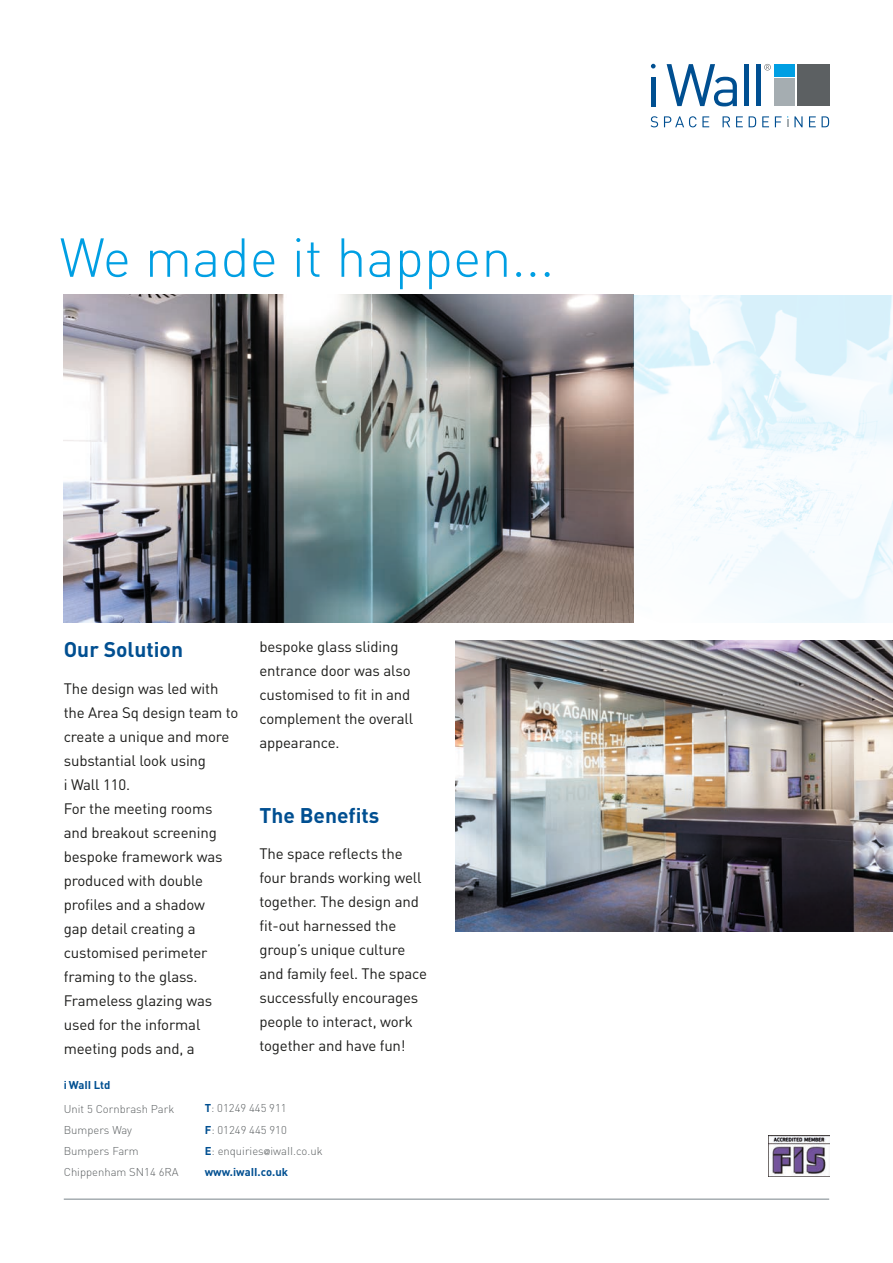
<style>
.page{position:relative;width:893px;height:1263px;background:#fff}
.page>*{position:absolute;margin:0;border:0;box-sizing:border-box;transform-origin:0 0}
.t1{font:54px "DIN Light Alternate";color:#009fe3}
.t2{font:700 21px "DIN";color:#004f91}
.Body{font:15px/24px "DIN";letter-spacing:-.01em;color:#1d1d1b}
.t3{font:300 11.25px "DIN";color:#5c6062}
.t4{font:700 11.25px "DIN";color:#004f91}
.s1{font-weight:700;color:#004f91}
.s2{font-family:"Helvetica Neue";font-weight:400;font-size:8.25px}
</style>
<div class="page">
<hr style="left:651px;top:77px;width:4px;height:29px;background:#004f91">
<svg style="left:667px;top:64px;width:70px;height:42px"></svg>
<svg style="left:651px;top:116px;width:7px;height:11px"></svg>
<svg style="left:664px;top:116px;width:45px;height:11px"></svg>
<svg style="left:723px;top:116px;width:7px;height:11px"></svg>
<svg style="left:736px;top:116px;width:7px;height:11px"></svg>
<svg style="left:749px;top:116px;width:7px;height:11px"></svg>
<svg style="left:762px;top:116px;width:7px;height:11px"></svg>
<svg style="left:794px;top:116px;width:9px;height:11px"></svg>
<svg style="left:809px;top:116px;width:20px;height:11px"></svg>
<svg style="left:651px;top:64px;width:5px;height:5px"></svg>
<hr style="left:744px;top:64px;width:4px;height:42px;background:#004f91">
<hr style="left:756px;top:64px;width:4px;height:42px;background:#004f91">
<svg style="left:775px;top:116px;width:13px;height:11px"></svg>
<svg style="left:764px;top:64px;width:7px;height:6px"></svg>
<div style="left:774px;top:64px;width:21px;height:13px;background:#009fe3"></div>
<div style="left:797px;top:64px;width:32px;height:42px;background:#5c6062"></div>
<div style="left:774px;top:79px;width:21px;height:27px;background:#a5adb1"></div>
<img style="left:768px;top:1136px;width:61px;height:40px">
<img style="left:64px;top:294px;width:570px;height:329px">
<img style="left:455px;top:640px;width:438px;height:291px">
<hr style="left:64px;top:1198px;width:765px;height:2px;background:#a5adb1">
<img style="left:634px;top:296px;width:259px;height:327px">
<p class="t1" style="left:59px;top:224px;width:496px">We made it happen...</p>
<p class="t2" style="left:64px;top:636px;width:121px">Our Solution</p>
<p class="Body" style="left:64px;top:676px;width:176px">The design was led with the Area Sq design team to create a unique and more substantial look using</p>
<p class="Body" style="left:64px;top:772px;width:68px">i Wall 110.</p>
<p class="Body" style="left:64px;top:796px;width:160px">For the meeting rooms and breakout screening bespoke framework was produced with double profiles and a shadow gap detail creating a customised perimeter framing to the glass.</p>
<p class="Body" style="left:64px;top:988px;width:150px">Frameless glazing was used for the informal meeting pods and, a</p>
<p class="Body" style="left:259px;top:634px;width:155px">bespoke glass sliding entrance door was also customised to fit in and complement the overall appearance.</p>
<p class="t2" style="left:259px;top:801px;width:122px">The Benefits</p>
<p class="Body" style="left:259px;top:842px;width:169px">The space reflects the four brands working well together. The design and fit-out harnessed the group’s unique culture and family feel. The space successfully encourages people to interact, work together and have fun!</p>
<p class="t4" style="left:64px;top:1077px;width:48px">i WaII Ltd</p>
<p class="t3" style="left:64px;top:1102px;width:112px">Unit 5 Cornbrash Park</p>
<p class="t3" style="left:64px;top:1123px;width:70px">Bumpers Way</p>
<p class="t3" style="left:64px;top:1144px;width:76px">Bumpers Farm</p>
<p class="t3" style="left:64px;top:1165px;width:116px">Chippenham SN14 6RA</p>
<p class="t3" style="left:205px;top:1101px;width:83px"><span class="s1">T</span>: 01249 445 911</p>
<p class="t3" style="left:205px;top:1123px;width:84px"><span class="s1">F</span>: 01249 445 910</p>
<p class="t3" style="left:205px;top:1144px;width:119px"><span class="s1">E</span>: enquiries<span class="s2">@</span>iwaII.co.uk</p>
<p class="t4" style="left:205px;top:1165px;width:85px">www.iwaII.co.uk</p>
</div>
